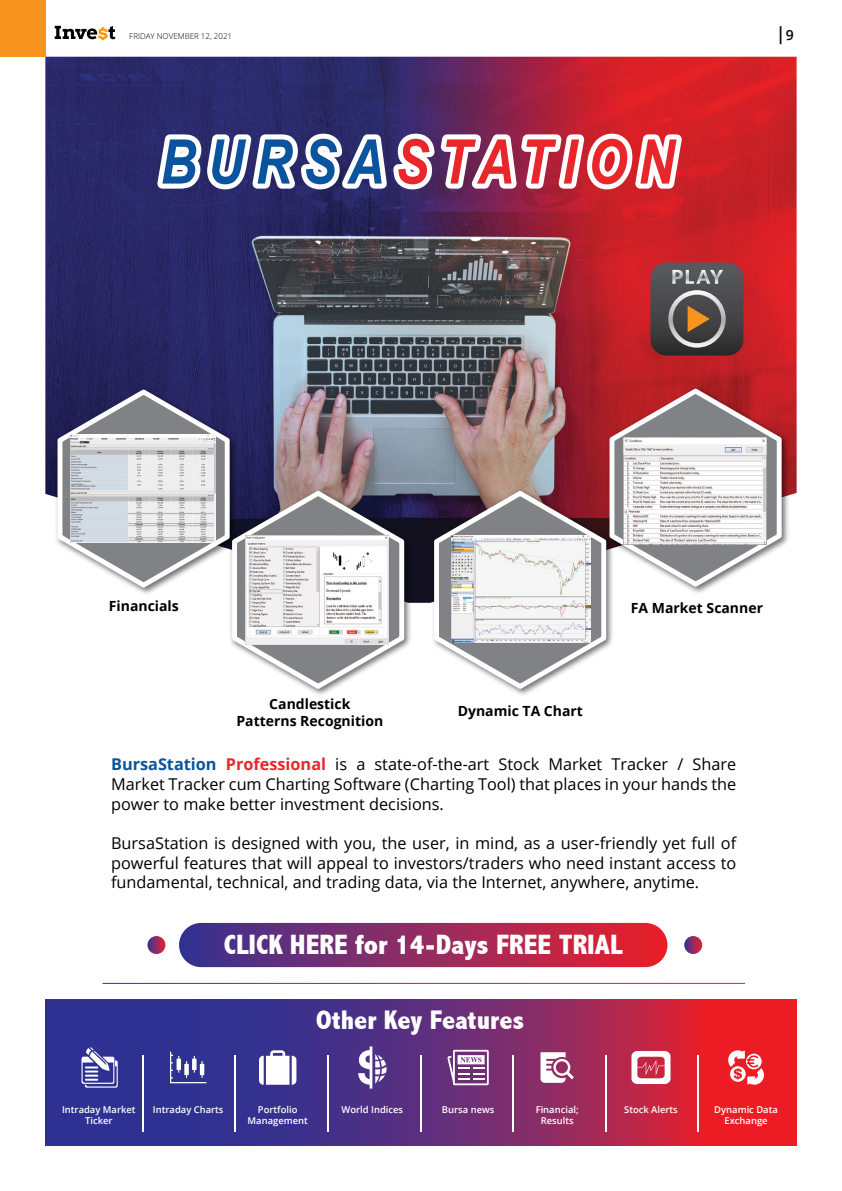
<style>
.page{position:relative;width:842px;height:1191px;background:#fff}
.page>*{position:absolute;margin:0;border:0;box-sizing:border-box;transform-origin:0 0}
.t1{font:800 condensed 28px "Abadi";color:#fff;scale:1.04 1}
.t2{font:800 condensed 27px "Abadi";color:#fff;scale:1.04 1}
.t3{font:600 18px "Open Sans";color:#000}
.t4{font:16.3px/19.6px "Open Sans";color:#000;text-align:justify}
.t5{font:700 14px/16.8px "Open Sans";color:#000;text-align:center}
.t6{font:600 9.4px/11.3px "Open Sans";color:#fff;text-align:center}
.t7{font:300 8px "Open Sans";color:#000}
.s1{font-size:14px}
.s2{font-weight:700;color:#0a539e}
.s3{font-weight:700;color:#e9262a}
</style>
<div class="page">
<img style="left:45px;top:57px;width:752px;height:546px">
<svg style="left:45px;top:999px;width:752px;height:146px;background:#742c6e"></svg>
<hr style="left:142px;top:1055px;width:1px;height:77px;background:#fff">
<hr style="left:235px;top:1055px;width:1px;height:77px;background:#fff">
<hr style="left:327px;top:1055px;width:2px;height:77px;background:#fff">
<hr style="left:420px;top:1055px;width:1px;height:77px;background:#fff">
<hr style="left:512px;top:1055px;width:2px;height:77px;background:#fff">
<hr style="left:605px;top:1055px;width:1px;height:77px;background:#fff">
<hr style="left:698px;top:1055px;width:1px;height:77px;background:#fff">
<svg style="left:447px;top:1049px;width:42px;height:36px"></svg>
<svg style="left:259px;top:1050px;width:37px;height:34px"></svg>
<svg style="left:82px;top:1047px;width:36px;height:40px"></svg>
<svg style="left:170px;top:1051px;width:36px;height:32px"></svg>
<svg style="left:631px;top:1051px;width:39px;height:33px"></svg>
<svg style="left:727px;top:1049px;width:38px;height:36px"></svg>
<svg style="left:540px;top:1052px;width:34px;height:30px"></svg>
<svg style="left:358px;top:1046px;width:29px;height:42px"></svg>
<svg style="left:651px;top:263px;width:92px;height:92px;background:#5f5956"></svg>
<img style="left:52px;top:384px;width:188px;height:214px">
<img style="left:313px;top:486px;width:102px;height:209px">
<svg style="left:55px;top:386px;width:353px;height:306px"></svg>
<img style="left:429px;top:486px;width:101px;height:209px">
<img style="left:604px;top:383px;width:188px;height:214px">
<svg style="left:432px;top:385px;width:354px;height:307px"></svg>
<div style="left:179px;top:923px;width:488px;height:44px;background:linear-gradient(to right,#383494,#ec212b);border-radius:22px"></div>
<img style="left:452px;top:535px;width:139px;height:107px">
<img style="left:245px;top:535px;width:144px;height:109px">
<img style="left:71px;top:434px;width:144px;height:109px">
<img style="left:624px;top:437px;width:143px;height:108px">
<svg style="left:684px;top:936px;width:18px;height:18px"></svg>
<svg style="left:147px;top:936px;width:18px;height:18px"></svg>
<svg style="left:157px;top:134px;width:44px;height:55px"></svg>
<svg style="left:207px;top:134px;width:180px;height:55px"></svg>
<svg style="left:393px;top:134px;width:42px;height:55px"></svg>
<svg style="left:441px;top:134px;width:241px;height:55px"></svg>
<div style="left:0;top:0;width:45px;height:57px;background:#f7941f"></div>
<svg style="left:55px;top:26px;width:60px;height:14px"></svg>
<p class="t7" style="left:129px;top:31px;width:104px">FRIDAY NOVEMBER 12, 2021</p>
<p class="t3" style="left:776px;top:21px;width:19px">|<span class="s1">9</span></p>
<p class="t5" style="left:109px;top:597px;width:71px">Financials</p>
<p class="t5" style="left:236px;top:695px;width:148px">Candlestick<br>Patterns Recognition</p>
<p class="t5" style="left:458px;top:702px;width:127px">Dynamic TA Chart</p>
<p class="t5" style="left:631px;top:599px;width:134px">FA Market Scanner</p>
<p class="t4" style="left:111px;top:754px;width:627px"><span class="s2">BursaStation</span> <span class="s3">Professional</span> is a state-of-the-art Stock Market Tracker / Share Market Tracker cum Charting Software (Charting Tool) that places in your hands the power to make better investment decisions.</p>
<p class="t4" style="left:111px;top:832px;width:627px">BursaStation is designed with you, the user, in mind, as a user-friendly yet full of powerful features that will appeal to investors/traders who need instant access to fundamental, technical, and trading data, via the Internet, anywhere, anytime.</p>
<h1 class="t1" style="left:224px;top:928px;width:385px">CLICK HERE for 14-Days FREE TRIAL</h1>
<h2 class="t2" style="left:316px;top:1004px;width:201px">Other Key Features</h2>
<p class="t6" style="left:62px;top:1103px;width:75px">Intraday Market<br>Ticker</p>
<p class="t6" style="left:248px;top:1103px;width:62px">Portfolio<br>Management</p>
<p class="t6" style="left:153px;top:1103px;width:72px">Intraday Charts</p>
<p class="t6" style="left:341px;top:1103px;width:63px">World Indices</p>
<p class="t6" style="left:442px;top:1103px;width:54px">Bursa news</p>
<p class="t6" style="left:536px;top:1103px;width:45px">Financial;</p>
<p class="t6" style="left:624px;top:1103px;width:55px">Stock Alerts</p>
<p class="t6" style="left:541px;top:1114px;width:34px">Results</p>
<p class="t6" style="left:714px;top:1103px;width:65px">Dynamic Data<br>Exchange</p>
</div>
